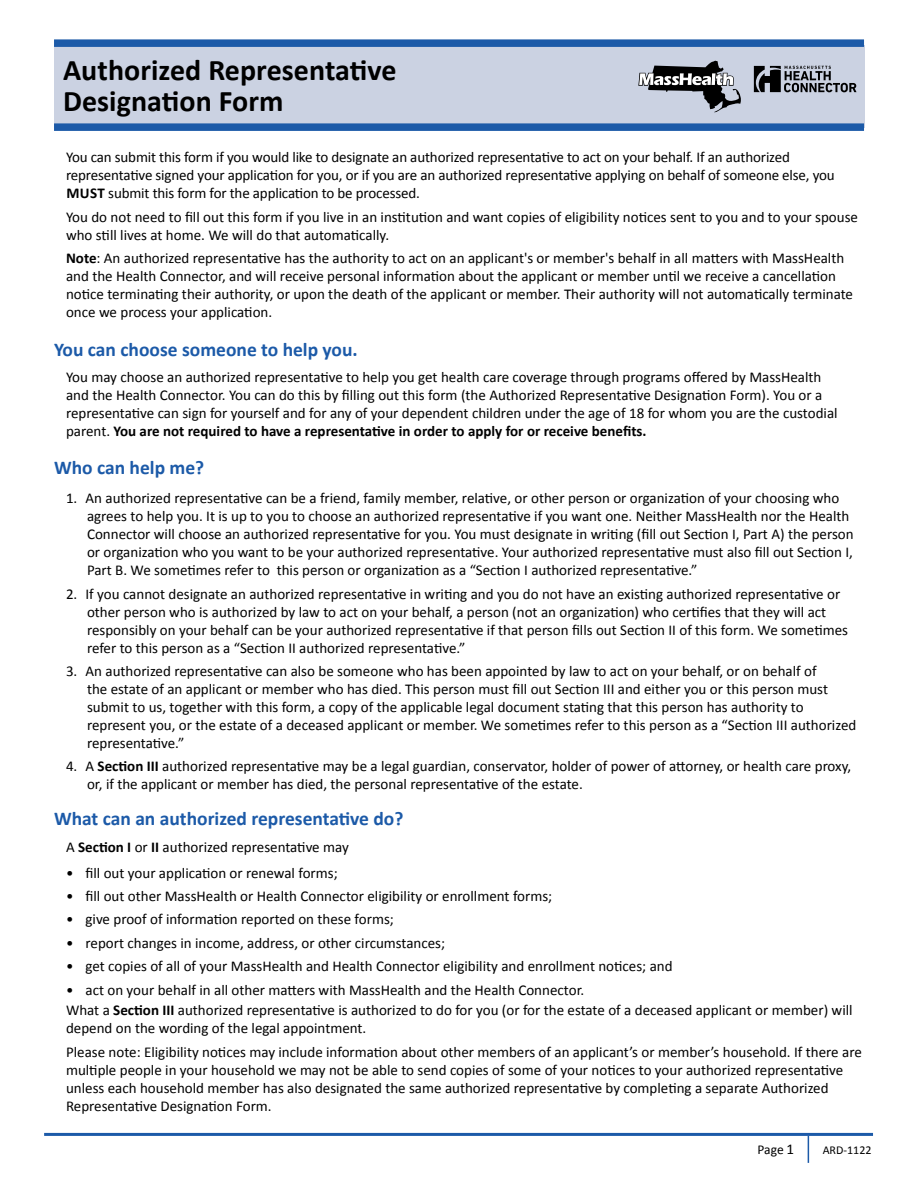
<style>
.page{position:relative;width:918px;height:1188px;background:#fff}
.page>*{position:absolute;margin:0;border:0;box-sizing:border-box;transform-origin:0 0}
.t1{font:700 30px/31.5px "Calibri";letter-spacing:.005em;color:#000}
.t2{font:700 19.5px "Calibri";color:#1c5aa8}
.t3{font:15px/18px "Calibri";color:#000}
.t4{font:13.5px "Calibri";color:#000}
.t5{font:12px "Calibri";color:#000}
.s1{font-weight:700}
.s2{font-size:15px}
</style>
<div class="page">
<hr style="left:44px;top:1133px;width:829px;height:3px;background:#1c5aa8">
<svg style="left:808px;top:1136px;width:1px;height:27px"></svg>
<div style="left:54px;top:45px;width:810px;height:83px;background:#cbd2e2"></div>
<svg style="left:754px;top:66px;width:102px;height:26px"></svg>
<svg style="left:638px;top:61px;width:103px;height:51px"></svg>
<div style="left:54px;top:39px;width:810px;height:8px;background:#1c5aa8"></div>
<div style="left:54px;top:123px;width:810px;height:8px;background:#1c5aa8"></div>
<p class="t1" style="left:63px;top:54px;width:335px">Authorized Representative<br>Designation Form</p>
<p class="t3" style="left:66px;top:148px;width:770px">You can submit this form if you would like to designate an authorized representative to act on your behalf. If an authorized representative signed your application for you, or if you are an authorized representative applying on behalf of someone else, you<br><span class="s1">MUST</span> submit this form for the application to be processed.</p>
<p class="t3" style="left:66px;top:208px;width:794px">You do not need to fill out this form if you live in an institution and want copies of eligibility notices sent to you and to your spouse who still lives at home. We will do that automatically.</p>
<p class="t3" style="left:66px;top:249px;width:789px"><span class="s1">Note</span>: An authorized representative has the authority to act on an applicant's or member's behalf in all matters with MassHealth and the Health Connector, and will receive personal information about the applicant or member until we receive a cancellation notice terminating their authority, or upon the death of the applicant or member. Their authority will not automatically terminate once we process your application.</p>
<p class="t2" style="left:54px;top:337px;width:305px">You can choose someone to help you.</p>
<p class="t3" style="left:66px;top:368px;width:773px">You may choose an authorized representative to help you get health care coverage through programs offered by MassHealth and the Health Connector. You can do this by filling out this form (the Authorized Representative Designation Form). You or a representative can sign for yourself and for any of your dependent children under the age of 18 for whom you are the custodial parent. <span class="s1">You are not required to have a representative in order to apply for or receive benefits.</span></p>
<p class="t2" style="left:54px;top:455px;width:152px">Who can help me?</p>
<p class="t3" style="left:87px;top:489px;width:768px;text-indent:-21px">1. An authorized representative can be a friend, family member, relative, or other person or organization of your choosing who agrees to help you. It is up to you to choose an authorized representative if you want one. Neither MassHealth nor the Health Connector will choose an authorized representative for you. You must designate in writing (fill out Section I, Part A) the person or organization who you want to be your authorized representative. Your authorized representative must also fill out Section I, Part B. We sometimes refer to this person or organization as a “Section I authorized representative.”</p>
<p class="t3" style="left:87px;top:585px;width:762px;text-indent:-21px">2. If you cannot designate an authorized representative in writing and you do not have an existing authorized representative or other person who is authorized by law to act on your behalf, a person (not an organization) who certifies that they will act responsibly on your behalf can be your authorized representative if that person fills out Section II of this form. We sometimes refer to this person as a “Section II authorized representative.”</p>
<p class="t3" style="left:87px;top:662px;width:771px;text-indent:-21px">3. An authorized representative can also be someone who has been appointed by law to act on your behalf, or on behalf of<br>the estate of an applicant or member who has died. This person must fill out Section III and either you or this person must submit to us, together with this form, a copy of the applicable legal document stating that this person has authority to represent you, or the estate of a deceased applicant or member. We sometimes refer to this person as a “Section III authorized representative.”</p>
<p class="t3" style="left:87px;top:757px;width:766px;text-indent:-21px">4. A <span class="s1">Section III</span> authorized representative may be a legal guardian, conservator, holder of power of attorney, or health care proxy, or, if the applicant or member has died, the personal representative of the estate.</p>
<p class="t2" style="left:54px;top:806px;width:351px">What can an authorized representative do?</p>
<p class="t3" style="left:66px;top:838px;width:284px">A <span class="s1">Section I</span> or <span class="s1">II</span> authorized representative may</p>
<p class="t3" style="left:66px;top:864px;width:273px">• fill out your application or renewal forms;</p>
<p class="t3" style="left:66px;top:887px;width:488px">• fill out other MassHealth or Health Connector eligibility or enrollment forms;</p>
<p class="t3" style="left:66px;top:910px;width:329px">• give proof of information reported on these forms;</p>
<p class="t3" style="left:66px;top:934px;width:381px">• report changes in income, address, or other circumstances;</p>
<p class="t3" style="left:66px;top:957px;width:608px">• get copies of all of your MassHealth and Health Connector eligibility and enrollment notices; and</p>
<p class="t3" style="left:66px;top:979px;width:788px;line-height:20.7px">• act on your behalf in all other matters with MassHealth and the Health Connector.<br>What a <span class="s1">Section III</span> authorized representative is authorized to do for you (or for the estate of a deceased applicant or member) will</p>
<p class="t3" style="left:66px;top:1017px;width:797px;line-height:23.4px">depend on the wording of the legal appointment.<br>Please note: Eligibility notices may include information about other members of an applicant’s or member’s household. If there are</p>
<p class="t3" style="left:66px;top:1061px;width:779px">multiple people in your household we may not be able to send copies of some of your notices to your authorized representative unless each household member has also designated the same authorized representative by completing a separate Authorized<br>Representative Designation Form.</p>
<p class="t4" style="left:758px;top:1141px;width:38px">Page <span class="s2">1</span></p>
<p class="t5" style="left:823px;top:1142px;width:50px">ARD-1122</p>
</div>
